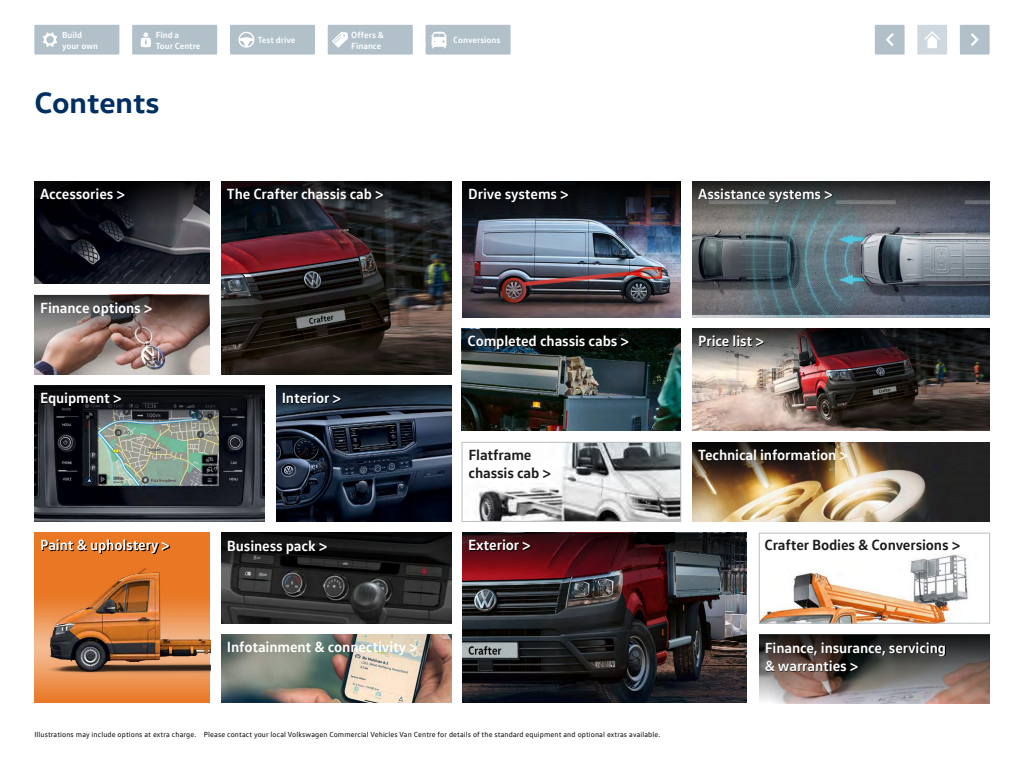
<style>
.page{position:relative;width:1024px;height:768px;background:#fff}
.page>*{position:absolute;margin:0;border:0;box-sizing:border-box;transform-origin:0 0}
.t1{font:700 30px "VW Head";color:#002f62}
.t2{font:700 15px/18px "VW Text";letter-spacing:-.01em;color:#fff}
.t3{font:700 15px/18px "VW Text";letter-spacing:-.01em;color:#1a1a1a}
.t4{font:700 9px/10.8px "VW Text";color:#fff}
.t5{font:7.5px "VW Text";letter-spacing:.015em;color:#000}
</style>
<div class="page">
<img style="left:34px;top:428px;width:231px;height:94px">
<img style="left:221px;top:224px;width:231px;height:150px">
<img style="left:34px;top:533px;width:176px;height:170px">
<img style="left:50px;top:569px;width:117px;height:102px">
<img style="left:463px;top:575px;width:283px;height:128px">
<img style="left:693px;top:223px;width:297px;height:94px">
<img style="left:693px;top:371px;width:297px;height:60px">
<img style="left:761px;top:554px;width:207px;height:67px">
<div style="left:759px;top:533px;width:231px;height:90px;border:1px solid #bcbec0"></div>
<img style="left:276px;top:428px;width:176px;height:94px">
<img style="left:34px;top:224px;width:175px;height:60px">
<img style="left:462px;top:371px;width:218px;height:60px">
<svg style="left:463px;top:533px;width:283px;height:42px;background:#43181e"></svg>
<svg style="left:470px;top:540px;width:61px;height:11px"></svg>
<svg style="left:221px;top:181px;width:231px;height:43px;background:#181b20"></svg>
<svg style="left:276px;top:386px;width:176px;height:42px;background:#2d3949"></svg>
<svg style="left:34px;top:181px;width:175px;height:43px;background:#15151b"></svg>
<img style="left:462px;top:329px;width:218px;height:42px">
<svg style="left:228px;top:188px;width:156px;height:12px;background:#0d0f11"></svg>
<svg style="left:283px;top:393px;width:58px;height:11px"></svg>
<svg style="left:469px;top:336px;width:160px;height:14px;background:#050d0e"></svg>
<img style="left:693px;top:442px;width:297px;height:80px">
<img style="left:693px;top:442px;width:142px;height:43px">
<svg style="left:693px;top:181px;width:297px;height:42px;background:#4d5255"></svg>
<img style="left:693px;top:329px;width:297px;height:42px">
<img style="left:34px;top:295px;width:175px;height:79px">
<img style="left:35px;top:295px;width:174px;height:42px">
<svg style="left:759px;top:635px;width:231px;height:68px;background:#786c68"></svg>
<img style="left:221px;top:533px;width:231px;height:91px">
<img style="left:221px;top:635px;width:231px;height:68px">
<svg style="left:42px;top:540px;width:128px;height:14px;background:#a65519"></svg>
<img style="left:462px;top:181px;width:219px;height:136px">
<svg style="left:463px;top:181px;width:218px;height:43px;background:#1c1f25"></svg>
<div style="left:470px;top:188px;width:99px;height:15px;background:#05070a"></div>
<svg style="left:699px;top:188px;width:134px;height:15px;background:#313535"></svg>
<svg style="left:700px;top:336px;width:64px;height:11px"></svg>
<svg style="left:221px;top:533px;width:230px;height:34px;background:#141414"></svg>
<div style="left:35px;top:26px;width:83px;height:27px;background:#b1c0c9"></div>
<div style="left:34px;top:25px;width:85px;height:30px;border:2px solid #b1c0c9"></div>
<svg style="left:43px;top:32px;width:14px;height:15px"></svg>
<div style="left:960px;top:25px;width:30px;height:30px;background:#b1c0c9;border:2px solid #b1c0c9"></div>
<svg style="left:971px;top:33px;width:8px;height:13px"></svg>
<div style="left:917px;top:25px;width:30px;height:30px;background:#ced8de;border:2px solid #ced8de"></div>
<svg style="left:924px;top:31px;width:16px;height:17px"></svg>
<div style="left:875px;top:25px;width:30px;height:30px;background:#b1c0c9;border:2px solid #b1c0c9"></div>
<svg style="left:886px;top:33px;width:8px;height:13px"></svg>
<div style="left:133px;top:26px;width:83px;height:27px;background:#b1c0c9"></div>
<div style="left:132px;top:25px;width:85px;height:30px;border:2px solid #b1c0c9"></div>
<svg style="left:141px;top:32px;width:10px;height:15px"></svg>
<div style="left:231px;top:26px;width:83px;height:27px;background:#b1c0c9"></div>
<div style="left:230px;top:25px;width:85px;height:30px;border:2px solid #b1c0c9"></div>
<svg style="left:238px;top:32px;width:16px;height:16px"></svg>
<div style="left:329px;top:26px;width:83px;height:27px;background:#b1c0c9"></div>
<div style="left:328px;top:25px;width:85px;height:30px;border:2px solid #b1c0c9"></div>
<svg style="left:332px;top:32px;width:16px;height:16px"></svg>
<div style="left:427px;top:26px;width:82px;height:27px;background:#b1c0c9"></div>
<div style="left:426px;top:25px;width:85px;height:30px;border:2px solid #b1c0c9"></div>
<svg style="left:431px;top:32px;width:16px;height:16px"></svg>
<svg style="left:766px;top:642px;width:180px;height:30px;background:#312d2a"></svg>
<svg style="left:34px;top:386px;width:231px;height:42px;background:#272b2e"></svg>
<svg style="left:42px;top:393px;width:80px;height:13px"></svg>
<img style="left:478px;top:444px;width:201px;height:76px">
<div style="left:462px;top:442px;width:219px;height:80px;border:1px solid #bcbec0"></div>
<p class="t4" style="left:62px;top:29px;width:38px">Build your own</p>
<p class="t4" style="left:156px;top:29px;width:46px">Find a<br>Tour Centre</p>
<p class="t4" style="left:258px;top:34px;width:39px">Test drive</p>
<p class="t4" style="left:351px;top:29px;width:34px">Offers &amp;<br>Finance</p>
<p class="t4" style="left:453px;top:34px;width:49px">Conversions</p>
<h1 class="t1" style="left:34px;top:84px;width:127px">Contents</h1>
<p class="t2" style="left:40px;top:184px;width:86px">Accessories &gt;</p>
<p class="t2" style="left:40px;top:298px;width:114px">Finance options &gt;</p>
<p class="t2" style="left:40px;top:388px;width:83px">Equipment &gt;</p>
<p class="t2" style="left:40px;top:536px;width:131px">Paint &amp; upholstery &gt;</p>
<p class="t2" style="left:227px;top:184px;width:158px">The Crafter chassis cab &gt;</p>
<p class="t2" style="left:468px;top:184px;width:102px">Drive systems &gt;</p>
<p class="t2" style="left:698px;top:184px;width:136px">Assistance systems &gt;</p>
<p class="t2" style="left:282px;top:388px;width:61px">Interior &gt;</p>
<p class="t2" style="left:227px;top:536px;width:102px">Business pack &gt;</p>
<p class="t2" style="left:227px;top:638px;width:192px">Infotainment &amp; connectivity &gt;</p>
<p class="t2" style="left:468px;top:331px;width:163px">Completed chassis cabs &gt;</p>
<p class="t3" style="left:468px;top:445px;width:84px">Flatframe chassis cab &gt;</p>
<p class="t2" style="left:698px;top:331px;width:67px">Price list &gt;</p>
<p class="t2" style="left:698px;top:445px;width:151px">Technical information &gt;</p>
<p class="t2" style="left:468px;top:536px;width:64px">Exterior &gt;</p>
<p class="t3" style="left:764px;top:536px;width:197px">Crafter Bodies &amp; Conversions &gt;</p>
<p class="t2" style="left:765px;top:638px;width:183px">Finance, insurance, servicing &amp; warranties &gt;</p>
<p class="t5" style="left:34px;top:730px;width:627px">Illustrations may include options at extra charge. Please contact your local Volkswagen Commercial Vehicles Van Centre for details of the standard equipment and optional extras available.</p>
</div>
